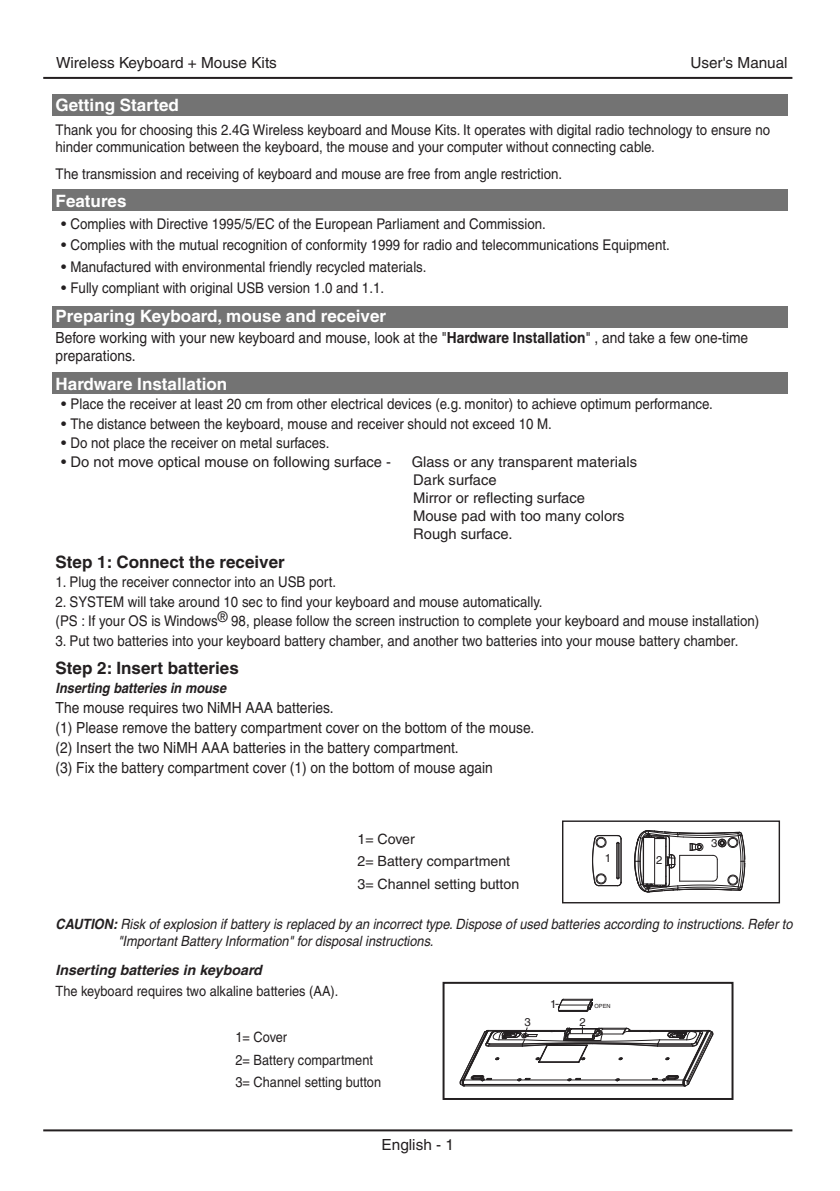
<style>
.page{position:relative;width:840px;height:1191px;background:#fff}
.page>*{position:absolute;margin:0;border:0;box-sizing:border-box;transform-origin:0 0}
.t1{font:700 17px "Helvetica";color:#fff}
.t2{font:700 17px "Helvetica";color:#231f20}
.t3{font:15.4px/20px "Helvetica";color:#231f20;scale:.9 1}
.t4{font:15.4px "Helvetica";color:#231f20}
.t5{font:14.8px/18.2px "Helvetica";color:#231f20}
.t6{font:14.8px/17.8px "Helvetica";color:#231f20;scale:.9 1}
.t7{font:italic 14.2px/17px "Helvetica";color:#231f20;scale:.9 1}
.t8{font:14.2px/22.6px "Helvetica";color:#231f20;scale:.9 1}
.t9{font:14.2px/22.6px "Helvetica";color:#231f20}
.t10{font:italic 700 14.2px "Helvetica";color:#231f20}
.t11{font:italic 700 14.2px "Helvetica";color:#231f20;scale:.9 1}
.t12{font:11.4px "Helvetica";color:#231f20}
.t13{font:5.6px "Helvetica";color:#231f20}
.s1{font-weight:700}
</style>
<div class="page">
<div style="left:52px;top:94px;width:734px;height:22px;background:#737373"></div>
<div style="left:52px;top:189px;width:734px;height:22px;background:#737373"></div>
<div style="left:52px;top:306px;width:734px;height:21px;background:#737373"></div>
<div style="left:52px;top:373px;width:734px;height:21px;background:#737373"></div>
<svg style="left:43px;top:1129px;width:750px;height:3px;background:#6b6869"></svg>
<svg style="left:43px;top:76px;width:750px;height:3px;background:#6b6869"></svg>
<div style="left:561px;top:820px;width:218px;height:83px;border:1px solid #231f20"></div>
<svg style="left:592px;top:835px;width:29px;height:51px"></svg>
<svg style="left:634px;top:830px;width:111px;height:63px"></svg>
<div style="left:442px;top:981px;width:291px;height:119px;border:2px solid #231f20"></div>
<svg style="left:555px;top:998px;width:38px;height:14px"></svg>
<svg style="left:459px;top:1026px;width:254px;height:61px"></svg>
<p class="t4" style="left:56px;top:53px;width:222px">Wireless Keyboard + Mouse Kits</p>
<p class="t4" style="left:690px;top:53px;width:99px">User's Manual</p>
<p class="t1" style="left:56px;top:95px;width:125px">Getting Started</p>
<p class="t6" style="left:56px;top:120px;width:795px">Thank you for choosing this 2.4G Wireless keyboard and Mouse Kits. It operates with digital radio technology to ensure no hinder communication between the keyboard, the mouse and your computer without connecting cable.</p>
<p class="t6" style="left:56px;top:164px;width:564px">The transmission and receiving of keyboard and mouse are free from angle restriction.</p>
<p class="t1" style="left:56px;top:191px;width:72px">Features</p>
<p class="t5" style="left:61px;top:214px;width:486px">• Complies with Directive 1995/5/EC of the European Parliament and Commission.</p>
<p class="t5" style="left:61px;top:236px;width:609px">• Complies with the mutual recognition of conformity 1999 for radio and telecommunications Equipment.</p>
<p class="t5" style="left:61px;top:257px;width:366px">• Manufactured with environmental friendly recycled materials.</p>
<p class="t5" style="left:61px;top:279px;width:324px">• Fully compliant with original USB version 1.0 and 1.1.</p>
<p class="t1" style="left:56px;top:305px;width:332px">Preparing Keyboard, mouse and receiver</p>
<p class="t3" style="left:56px;top:328px;width:770px;line-height:18.4px">Before working with your new keyboard and mouse, look at the "<span class="s1">Hardware Installation</span>" , and take a few one-time preparations.</p>
<p class="t1" style="left:56px;top:373px;width:173px">Hardware Installation</p>
<p class="t5" style="left:61px;top:395px;width:652px">• Place the receiver at least 20 cm from other electrical devices (e.g. monitor) to achieve optimum performance.</p>
<p class="t5" style="left:61px;top:414px;width:492px">• The distance between the keyboard, mouse and receiver should not exceed 10 M.</p>
<p class="t5" style="left:61px;top:434px;width:269px">• Do not place the receiver on metal surfaces.</p>
<p class="t5" style="left:61px;top:452px;width:331px">• Do not move optical mouse on following surface -</p>
<p class="t5" style="left:411px;top:452px;width:227px">Glass or any transparent materials<br>Dark surface<br>Mirror or reflecting surface<br>Mouse pad with too many colors<br>Rough surface.</p>
<p class="t2" style="left:56px;top:551px;width:230px">Step 1: Connect the receiver</p>
<p class="t6" style="left:56px;top:573px;width:313px">1. Plug the receiver connector into an USB port.</p>
<p class="t6" style="left:56px;top:592px;width:783px;line-height:19.4px">2. SYSTEM will take around 10 sec to find your keyboard and mouse automatically.<br>(PS : If your OS is Windows® 98, please follow the screen instruction to complete your keyboard and mouse installation)</p>
<p class="t6" style="left:56px;top:631px;width:759px">3. Put two batteries into your keyboard battery chamber, and another two batteries into your mouse battery chamber.</p>
<p class="t2" style="left:56px;top:658px;width:185px">Step 2: Insert batteries</p>
<p class="t11" style="left:56px;top:679px;width:191px">Inserting batteries in mouse</p>
<p class="t3" style="left:56px;top:697px;width:533px">The mouse requires two NiMH AAA batteries.<br>(1) Please remove the battery compartment cover on the bottom of the mouse. (2) Insert the two NiMH AAA batteries in the battery compartment.<br>(3) Fix the battery compartment cover (1) on the bottom of mouse again</p>
<p class="t9" style="left:357px;top:827px;width:163px">1= Cover<br>2= Battery compartment<br>3= Channel setting button</p>
<p class="t12" style="left:604px;top:851px;width:8px">1</p>
<p class="t12" style="left:655px;top:853px;width:8px">2</p>
<p class="t12" style="left:710px;top:836px;width:8px">3</p>
<p class="t7" style="left:118px;top:915px;width:750px;text-indent:-62px"><span class="s1">CAUTION:</span> Risk of explosion if battery is replaced by an incorrect type. Dispose of used batteries according to instructions. Refer to "Important Battery Information" for disposal instructions.</p>
<p class="t10" style="left:56px;top:961px;width:208px">Inserting batteries in keyboard</p>
<p class="t8" style="left:56px;top:980px;width:315px">The keyboard requires two alkaline batteries (AA).</p>
<p class="t12" style="left:550px;top:997px;width:8px">1</p>
<p class="t13" style="left:594px;top:1003px;width:18px">OPEN</p>
<p class="t12" style="left:524px;top:1015px;width:8px">3</p>
<p class="t12" style="left:579px;top:1015px;width:8px">2</p>
<p class="t8" style="left:235px;top:1025px;width:163px">1= Cover<br>2= Battery compartment<br>3= Channel setting button</p>
<p class="t4" style="left:381px;top:1135px;width:74px">English - 1</p>
</div>
